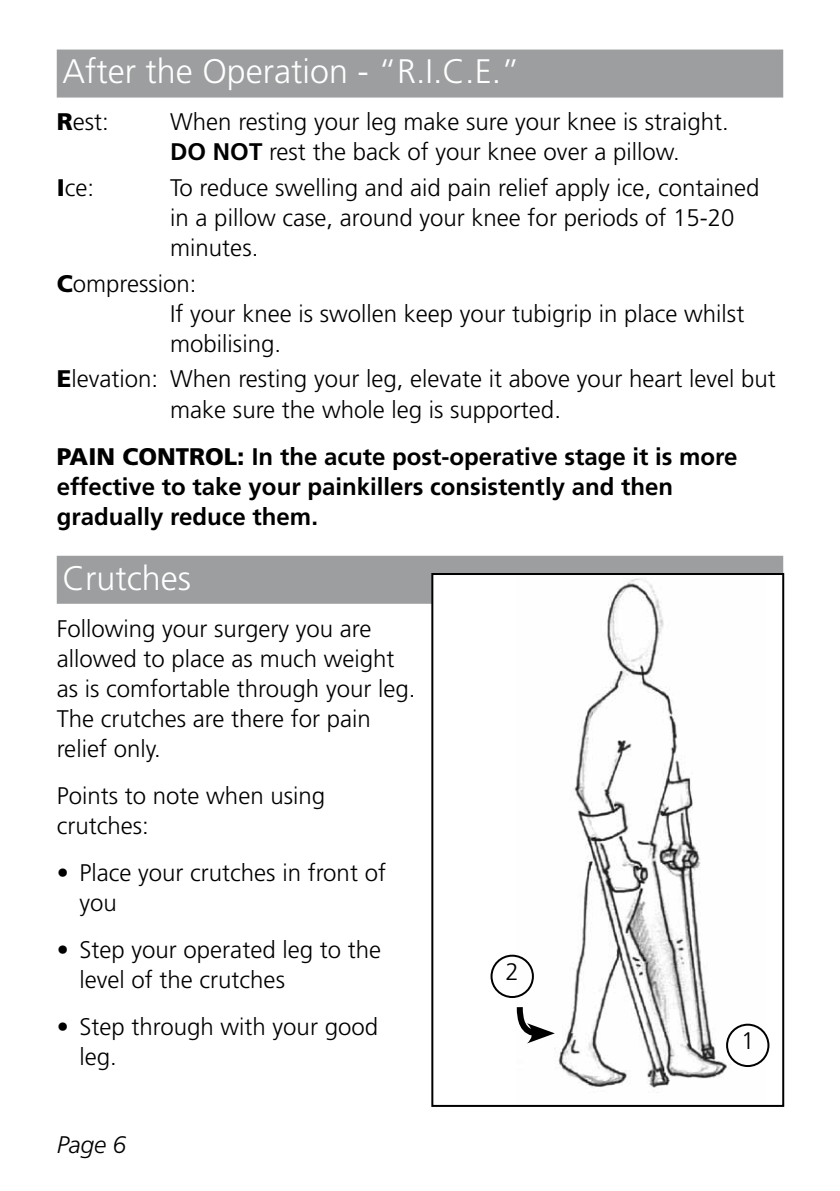
<style>
.page{position:relative;width:840px;height:1191px;background:#fff}
.page>*{position:absolute;margin:0;border:0;box-sizing:border-box;transform-origin:0 0}
.t1{font:300 34px "Frutiger";color:#fff}
.t2{font:300 24px/30px "Frutiger";color:#000}
.t3{font:700 24px/30px "Frutiger";color:#000}
.t4{font:italic 300 24px "Frutiger";color:#000}
.s1{font-weight:900}
.s2{font-weight:700}
</style>
<div class="page">
<div style="left:57px;top:50px;width:725px;height:48px;background:#9c9e9f"></div>
<div style="left:57px;top:556px;width:725px;height:48px;background:#9c9e9f"></div>
<div style="left:432px;top:574px;width:350px;height:532px;background:#fff"></div>
<img style="left:516px;top:578px;width:249px;height:510px">
<div style="left:431px;top:573px;width:352px;height:534px;border:2px solid #000"></div>
<div style="left:725px;top:1023px;width:44px;height:44px;border:2px solid #000;border-radius:50%"></div>
<div style="left:490px;top:954px;width:43px;height:44px;border:2px solid #000;border-radius:50%"></div>
<svg style="left:516px;top:1001px;width:38px;height:42px"></svg>
<h1 class="t1" style="left:62px;top:52px;width:459px">After the Operation - “R.I.C.E.”</h1>
<p class="t2" style="left:57px;top:107px;width:54px"><span class="s1">R</span>est:</p>
<p class="t2" style="left:170px;top:107px;width:559px">When resting your leg make sure your knee is straight.<br><span class="s2">DO NOT</span> rest the back of your knee over a pillow.</p>
<p class="t2" style="left:57px;top:173px;width:39px"><span class="s1">I</span>ce:</p>
<p class="t2" style="left:170px;top:173px;width:590px">To reduce swelling and aid pain relief apply ice, contained in a pillow case, around your knee for periods of 15-20 minutes.</p>
<p class="t2" style="left:170px;top:268px;width:575px;text-indent:-113px"><span class="s1">C</span>ompression:<br>If your knee is swollen keep your tubigrip in place whilst mobilising.</p>
<p class="t2" style="left:170px;top:364px;width:606px;text-indent:-113px"><span class="s1">E</span>levation: When resting your leg, elevate it above your heart level but make sure the whole leg is supported.</p>
<p class="t3" style="left:57px;top:441px;width:682px"><span class="s1">PAIN CONTROL:</span> In the acute post-operative stage it is more effective to take your painkillers consistently and then gradually reduce them.</p>
<h1 class="t1" style="left:62px;top:558px;width:130px">Crutches</h1>
<p class="t2" style="left:57px;top:613px;width:360px">Following your surgery you are allowed to place as much weight as is comfortable through your leg.<br>The crutches are there for pain relief only.</p>
<p class="t2" style="left:57px;top:780px;width:270px">Points to note when using crutches:</p>
<p class="t2" style="left:79px;top:857px;width:308px;text-indent:-23px">• Place your crutches in front of you</p>
<p class="t2" style="left:79px;top:934px;width:303px;text-indent:-23px">• Step your operated leg to the level of the crutches</p>
<p class="t2" style="left:79px;top:1011px;width:300px;text-indent:-23px">• Step through with your good leg.</p>
<p class="t2" style="left:505px;top:957px;width:15px">2</p>
<p class="t2" style="left:740px;top:1026px;width:15px">1</p>
<p class="t4" style="left:57px;top:1131px;width:71px">Page 6</p>
</div>
